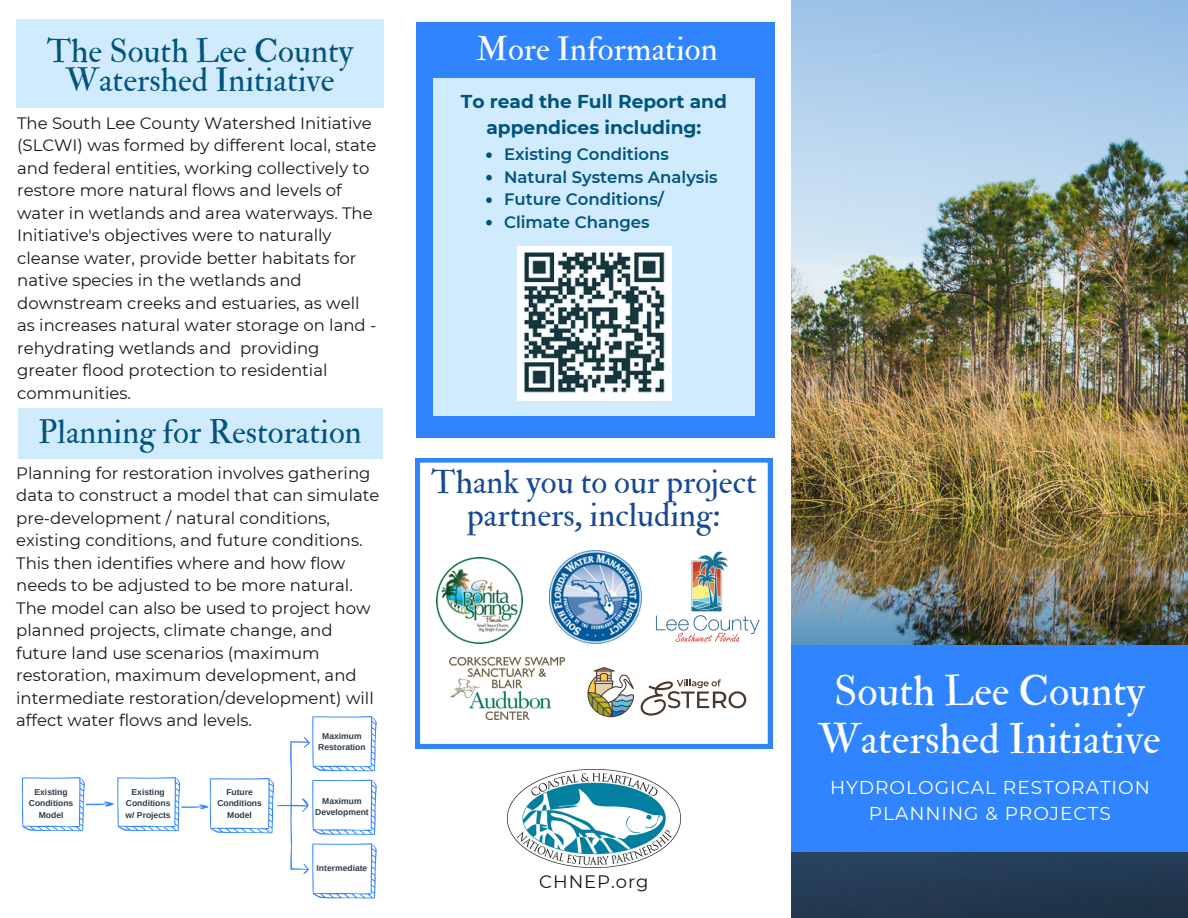
<style>
.page{position:relative;width:1188px;height:918px;background:#fff}
.page>*{position:absolute;margin:0;border:0;box-sizing:border-box;transform-origin:0 0}
.t1{font:42px/48.3px "IM FELL Double Pica Roman";color:#fff;text-align:center}
.t2{font:33px/29.2px "IM FELL Double Pica Roman";color:#02547d;text-align:center}
.t3{font:33px/32.7px "IM FELL Double Pica Roman";color:#174994;text-align:center}
.t4{font:33px "IM FELL Double Pica Roman";color:#fff}
.t5{font:700 18.6px/25.8px "Montserrat";color:#02547d;text-align:center}
.t6{font:18.6px/25.8px "Montserrat";letter-spacing:.05em;color:#fff;text-align:center}
.t7{font:18px "Montserrat";letter-spacing:.05em;color:#171717}
.t8{font:16.5px/22.5px "Montserrat";color:#171717}
.t9{font:600 16.5px "Montserrat";color:#02547d}
.t10{font:700 8.55px/11.7px "Arimo";color:#2d3d4b;text-align:center}
</style>
<div class="page">
<div style="left:416px;top:22px;width:359px;height:416px;background:#3085ff"></div>
<img style="left:791px;top:0;width:397px;height:918px">
<div style="left:433px;top:78px;width:322px;height:337px;background:#d0ebfd"></div>
<img style="left:517px;top:247px;width:154px;height:154px">
<svg style="left:416px;top:458px;width:356px;height:290px"></svg>
<div style="left:16px;top:19px;width:368px;height:89px;background:#d0ebfd"></div>
<img style="left:507px;top:770px;width:173px;height:97px">
<img style="left:653px;top:545px;width:109px;height:104px">
<img style="left:550px;top:551px;width:92px;height:92px">
<img style="left:436px;top:558px;width:87px;height:85px">
<svg style="left:588px;top:667px;width:46px;height:50px"></svg>
<svg style="left:641px;top:679px;width:105px;height:37px"></svg>
<img style="left:450px;top:658px;width:114px;height:62px">
<div style="left:791px;top:645px;width:397px;height:207px;background:#3085ff"></div>
<svg style="left:486px;top:152px;width:6px;height:6px"></svg>
<svg style="left:486px;top:175px;width:6px;height:5px"></svg>
<svg style="left:486px;top:197px;width:6px;height:6px"></svg>
<svg style="left:486px;top:220px;width:6px;height:5px"></svg>
<div style="left:18px;top:408px;width:364px;height:51px;background:#d0ebfd"></div>
<svg style="left:22px;top:716px;width:355px;height:183px"></svg>
<p class="t2" style="left:47px;top:37px;width:308px">The South Lee County<br>Watershed Initiative</p>
<p class="t8" style="left:17px;top:112px;width:361px">The South Lee County Watershed Initiative (SLCWI) was formed by different local, state and federal entities, working collectively to restore more natural flows and levels of water in wetlands and area waterways. The Initiative's objectives were to naturally cleanse water, provide better habitats for native species in the wetlands and downstream creeks and estuaries, as well as increases natural water storage on land - rehydrating wetlands and providing greater flood protection to residential communities.</p>
<p class="t2" style="left:38px;top:418px;width:325px">Planning for Restoration</p>
<p class="t8" style="left:16px;top:462px;width:365px">Planning for restoration involves gathering data to construct a model that can simulate pre-development / natural conditions, existing conditions, and future conditions.<br>This then identifies where and how flow needs to be adjusted to be more natural.<br>The model can also be used to project how planned projects, climate change, and future land use scenarios (maximum restoration, maximum development, and intermediate restoration/development) will affect water flows and levels.</p>
<p class="t10" style="left:29px;top:786px;width:46px">Existing<br>Conditions<br>Model</p>
<p class="t10" style="left:126px;top:786px;width:47px">Existing<br>Conditions w/ Projects</p>
<p class="t10" style="left:217px;top:786px;width:46px">Future<br>Conditions<br>Model</p>
<p class="t10" style="left:322px;top:730px;width:41px">Maximum</p>
<p class="t10" style="left:318px;top:742px;width:49px">Restoration</p>
<p class="t10" style="left:322px;top:795px;width:41px">Maximum</p>
<p class="t10" style="left:315px;top:807px;width:55px">Development</p>
<p class="t10" style="left:317px;top:862px;width:52px">Intermediate</p>
<p class="t4" style="left:476px;top:29px;width:243px">More Information</p>
<p class="t5" style="left:461px;top:88px;width:268px">To read the Full Report and appendices including:</p>
<p class="t9" style="left:504px;top:144px;width:166px">Existing Conditions</p>
<p class="t9" style="left:504px;top:167px;width:215px">Natural Systems Analysis</p>
<p class="t9" style="left:504px;top:189px;width:161px">Future Conditions/</p>
<p class="t9" style="left:504px;top:212px;width:147px">Climate Changes</p>
<p class="t3" style="left:431px;top:467px;width:327px">Thank you to our project partners, including:</p>
<p class="t7" style="left:539px;top:871px;width:111px">CHNEP.org</p>
<p class="t1" style="left:818px;top:668px;width:344px">South Lee County<br>Watershed Initiative</p>
<p class="t6" style="left:830px;top:775px;width:321px">HYDROLOGICAL RESTORATION<br>PLANNING &amp; PROJECTS</p>
</div>
